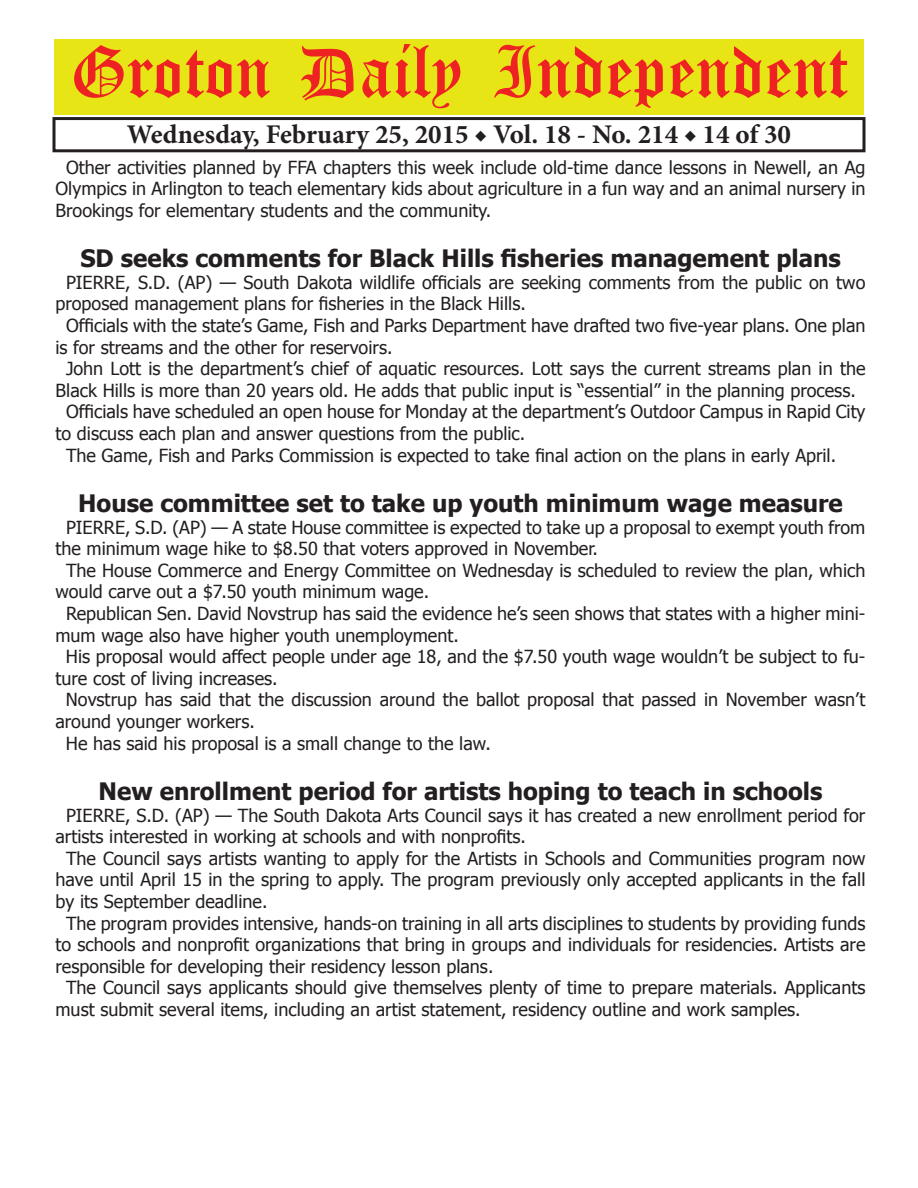
<style>
.page{position:relative;width:918px;height:1188px;background:#fff}
.page>*{position:absolute;margin:0;border:0;box-sizing:border-box;transform-origin:0 0}
.t1{font:54px "Old English Five";color:#ee2123}
.t2{font:700 27px "Minion Pro";color:#231f20}
.t3{font:700 24px "Tahoma";color:#231f20}
.t4{font:18px/21.6px "Tahoma";color:#231f20;text-align:justify}
</style>
<div class="page">
<div style="left:52px;top:117px;width:814px;height:35px;border:3px solid #231f20"></div>
<div style="left:54px;top:40px;width:810px;height:75px;background:#e7e515"></div>
<h1 class="t1" style="left:70px;top:47px;width:779px">Groton Daily Independent</h1>
<h2 class="t2" style="left:127px;top:116px;width:666px">Wednesday, February 25, 2015 ◆ Vol. 18 - No. 214 ◆ 14 of 30</h2>
<p class="t4" style="left:56px;top:155px;width:812px;text-indent:10px">Other activities planned by FFA chapters this week include old-time dance lessons in Newell, an Ag Olympics in Arlington to teach elementary kids about agriculture in a fun way and an animal nursery in Brookings for elementary students and the community.</p>
<h3 class="t3" style="left:80px;top:242px;width:762px">SD seeks comments for Black Hills fisheries management plans</h3>
<p class="t4" style="left:66px;top:271px;width:801px">PIERRE, S.D. (AP) — South Dakota wildlife officials are seeking comments from the public on two</p>
<p class="t4" style="left:56px;top:292px;width:472px">proposed management plans for fisheries in the Black Hills.</p>
<p class="t4" style="left:66px;top:314px;width:801px">Officials with the state’s Game, Fish and Parks Department have drafted two five-year plans. One plan</p>
<p class="t4" style="left:56px;top:335px;width:338px">is for streams and the other for reservoirs.</p>
<p class="t4" style="left:66px;top:357px;width:801px">John Lott is the department’s chief of aquatic resources. Lott says the current streams plan in the</p>
<p class="t4" style="left:56px;top:379px;width:802px">Black Hills is more than 20 years old. He adds that public input is “essential” in the planning process.</p>
<p class="t4" style="left:66px;top:400px;width:801px">Officials have scheduled an open house for Monday at the department’s Outdoor Campus in Rapid City</p>
<p class="t4" style="left:56px;top:422px;width:471px">to discuss each plan and answer questions from the public.</p>
<p class="t4" style="left:66px;top:443px;width:772px">The Game, Fish and Parks Commission is expected to take final action on the plans in early April.</p>
<h3 class="t3" style="left:78px;top:486px;width:766px">House committee set to take up youth minimum wage measure</h3>
<p class="t4" style="left:66px;top:515px;width:801px">PIERRE, S.D. (AP) — A state House committee is expected to take up a proposal to exempt youth from</p>
<p class="t4" style="left:56px;top:537px;width:544px">the minimum wage hike to $8.50 that voters approved in November.</p>
<p class="t4" style="left:66px;top:559px;width:801px">The House Commerce and Energy Committee on Wednesday is scheduled to review the plan, which</p>
<p class="t4" style="left:56px;top:580px;width:375px">would carve out a $7.50 youth minimum wage.</p>
<p class="t4" style="left:66px;top:602px;width:801px">Republican Sen. David Novstrup has said the evidence he’s seen shows that states with a higher mini-</p>
<p class="t4" style="left:55px;top:623px;width:405px">mum wage also have higher youth unemployment.</p>
<p class="t4" style="left:66px;top:645px;width:801px">His proposal would affect people under age 18, and the $7.50 youth wage wouldn’t be subject to fu-</p>
<p class="t4" style="left:55px;top:667px;width:224px">ture cost of living increases.</p>
<p class="t4" style="left:66px;top:688px;width:801px">Novstrup has said that the discussion around the ballot proposal that passed in November wasn’t</p>
<p class="t4" style="left:55px;top:710px;width:201px">around younger workers.</p>
<p class="t4" style="left:66px;top:731px;width:426px">He has said his proposal is a small change to the law.</p>
<h3 class="t3" style="left:99px;top:774px;width:725px">New enrollment period for artists hoping to teach in schools</h3>
<p class="t4" style="left:66px;top:803px;width:801px">PIERRE, S.D. (AP) — The South Dakota Arts Council says it has created a new enrollment period for</p>
<p class="t4" style="left:56px;top:825px;width:472px">artists interested in working at schools and with nonprofits.</p>
<p class="t4" style="left:66px;top:847px;width:801px">The Council says artists wanting to apply for the Artists in Schools and Communities program now</p>
<p class="t4" style="left:56px;top:868px;width:811px">have until April 15 in the spring to apply. The program previously only accepted applicants in the fall</p>
<p class="t4" style="left:56px;top:890px;width:214px">by its September deadline.</p>
<p class="t4" style="left:66px;top:911px;width:801px">The program provides intensive, hands-on training in all arts disciplines to students by providing funds</p>
<p class="t4" style="left:56px;top:933px;width:811px">to schools and nonprofit organizations that bring in groups and individuals for residencies. Artists are</p>
<p class="t4" style="left:56px;top:955px;width:439px">responsible for developing their residency lesson plans.</p>
<p class="t4" style="left:66px;top:976px;width:801px">The Council says applicants should give themselves plenty of time to prepare materials. Applicants</p>
<p class="t4" style="left:56px;top:998px;width:747px">must submit several items, including an artist statement, residency outline and work samples.</p>
</div>
